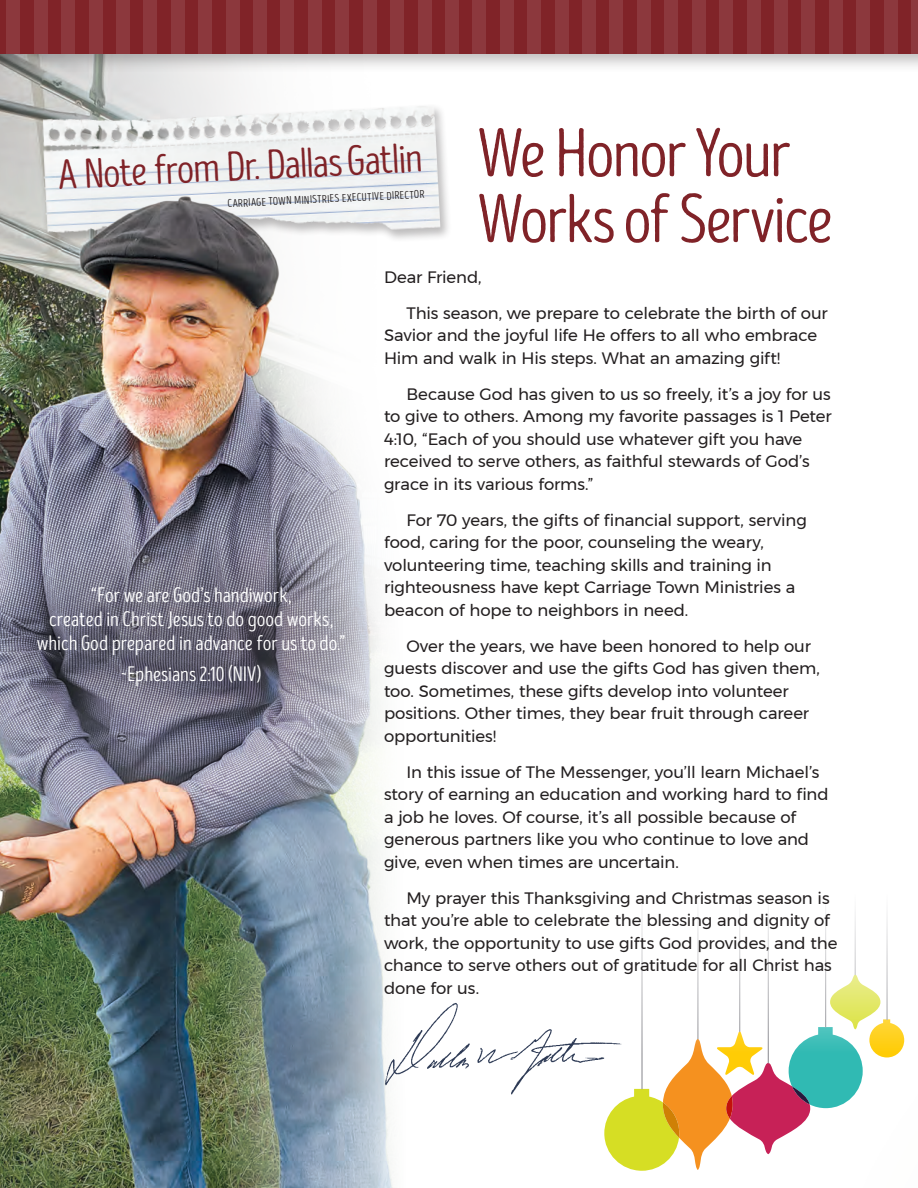
<style>
.page{position:relative;width:918px;height:1188px;background:#fff}
.page>*{position:absolute;margin:0;border:0;box-sizing:border-box;transform-origin:0 0}
.t1{font:69px/65.8px "Intro Head R Base";letter-spacing:-.03em;color:#802328}
.t2{font:41.85px "Intro Head R Base";color:#802328}
.t3{font:21px/24px "Intro Head R Base";letter-spacing:-.005em;color:#fff;text-align:center}
.t4{font:16.5px/22.5px "Montserrat";letter-spacing:-.005em;color:#231f20}
.t5{font:11.25px "Intro Head R Base";color:#231f20}
</style>
<div class="page">
<img style="left:0;top:74px;width:702px;height:1114px">
<img style="left:379px;top:997px;width:249px;height:100px">
<img style="left:30px;top:89px;width:418px;height:170px">
<svg style="left:0;top:539px;width:382px;height:197px"></svg>
<svg style="left:702px;top:909px;width:203px;height:246px"></svg>
<div style="left:0;top:0;width:918px;height:74px;background:#231f20;opacity:.3"></div>
<div style="left:0;top:0;width:918px;height:54px;background:#802328"></div>
<div style="left:171px;top:0;width:14px;height:54px;background:#8c383d"></div>
<div style="left:281px;top:0;width:13px;height:54px;background:#8c383d"></div>
<div style="left:390px;top:0;width:14px;height:54px;background:#8c383d"></div>
<div style="left:89px;top:0;width:13px;height:54px;background:#8c383d"></div>
<div style="left:226px;top:0;width:13px;height:54px;background:#8c383d"></div>
<div style="left:336px;top:0;width:13px;height:54px;background:#8c383d"></div>
<div style="left:34px;top:0;width:14px;height:54px;background:#8c383d"></div>
<div style="left:445px;top:0;width:14px;height:54px;background:#8c383d"></div>
<div style="left:144px;top:0;width:13px;height:54px;background:#8c383d"></div>
<div style="left:199px;top:0;width:13px;height:54px;background:#8c383d"></div>
<div style="left:308px;top:0;width:14px;height:54px;background:#8c383d"></div>
<div style="left:7px;top:0;width:13px;height:54px;background:#8c383d"></div>
<div style="left:418px;top:0;width:13px;height:54px;background:#8c383d"></div>
<div style="left:116px;top:0;width:14px;height:54px;background:#8c383d"></div>
<div style="left:253px;top:0;width:14px;height:54px;background:#8c383d"></div>
<div style="left:363px;top:0;width:13px;height:54px;background:#8c383d"></div>
<div style="left:61px;top:0;width:14px;height:54px;background:#8c383d"></div>
<div style="left:774px;top:0;width:14px;height:54px;background:#8c383d"></div>
<div style="left:473px;top:0;width:13px;height:54px;background:#8c383d"></div>
<div style="left:884px;top:0;width:13px;height:54px;background:#8c383d"></div>
<div style="left:582px;top:0;width:14px;height:54px;background:#8c383d"></div>
<div style="left:692px;top:0;width:13px;height:54px;background:#8c383d"></div>
<div style="left:829px;top:0;width:14px;height:54px;background:#8c383d"></div>
<div style="left:527px;top:0;width:14px;height:54px;background:#8c383d"></div>
<div style="left:637px;top:0;width:14px;height:54px;background:#8c383d"></div>
<div style="left:747px;top:0;width:13px;height:54px;background:#8c383d"></div>
<div style="left:802px;top:0;width:13px;height:54px;background:#8c383d"></div>
<div style="left:500px;top:0;width:14px;height:54px;background:#8c383d"></div>
<div style="left:911px;top:0;width:7px;height:54px;background:#8c383d"></div>
<div style="left:610px;top:0;width:13px;height:54px;background:#8c383d"></div>
<div style="left:719px;top:0;width:14px;height:54px;background:#8c383d"></div>
<div style="left:856px;top:0;width:14px;height:54px;background:#8c383d"></div>
<div style="left:555px;top:0;width:13px;height:54px;background:#8c383d"></div>
<div style="left:665px;top:0;width:13px;height:54px;background:#8c383d"></div>
<h2 class="t2" style="left:57px;top:153px;width:366px;rotate:-3deg">A Note from Dr. Dallas Gatlin</h2>
<p class="t5" style="left:227px;top:198px;width:198px;rotate:-3deg">CARRIAGE TOWN MINISTRIES EXECUTIVE DIRECTOR</p>
<h1 class="t1" style="left:477px;top:122px;width:358px">We Honor Your<br>Works of Service</h1>
<p class="t3" style="left:37px;top:584px;width:311px">“For we are God’s handiwork,<br>created in Christ Jesus to do good works, which God prepared in advance for us to do.”</p>
<p class="t3" style="left:121px;top:663px;width:142px">~Ephesians 2:10 (NIV)</p>
<p class="t4" style="left:407px;top:259px;width:423px;line-height:36px;text-indent:-23px">Dear Friend,<br>This season, we prepare to celebrate the birth of our</p>
<p class="t4" style="left:384px;top:324px;width:435px">Savior and the joyful life He offers to all who embrace<br>Him and walk in His steps. What an amazing gift!</p>
<p class="t4" style="left:384px;top:382px;width:449px;text-indent:23px">Because God has given to us so freely, it’s a joy for us to give to others. Among my favorite passages is 1 Peter 4:10, “Each of you should use whatever gift you have received to serve others, as faithful stewards of God’s grace in its various forms.”</p>
<p class="t4" style="left:384px;top:508px;width:424px;text-indent:23px">For 70 years, the gifts of financial support, serving food, caring for the poor, counseling the weary, volunteering time, teaching skills and training in righteousness have kept Carriage Town Ministries a beacon of hope to neighbors in need.</p>
<p class="t4" style="left:384px;top:634px;width:437px;text-indent:23px">Over the years, we have been honored to help our guests discover and use the gifts God has given them, too. Sometimes, these gifts develop into volunteer positions. Other times, they bear fruit through career opportunities!</p>
<p class="t4" style="left:384px;top:760px;width:446px;text-indent:23px">In this issue of The Messenger, you’ll learn Michael’s story of earning an education and working hard to find a job he loves. Of course, it’s all possible because of generous partners like you who continue to love and give, even when times are uncertain.</p>
<p class="t4" style="left:384px;top:887px;width:455px;text-indent:23px">My prayer this Thanksgiving and Christmas season is that you’re able to celebrate the blessing and dignity of work, the opportunity to use gifts God provides, and the chance to serve others out of gratitude for all Christ has done for us.</p>
</div>
